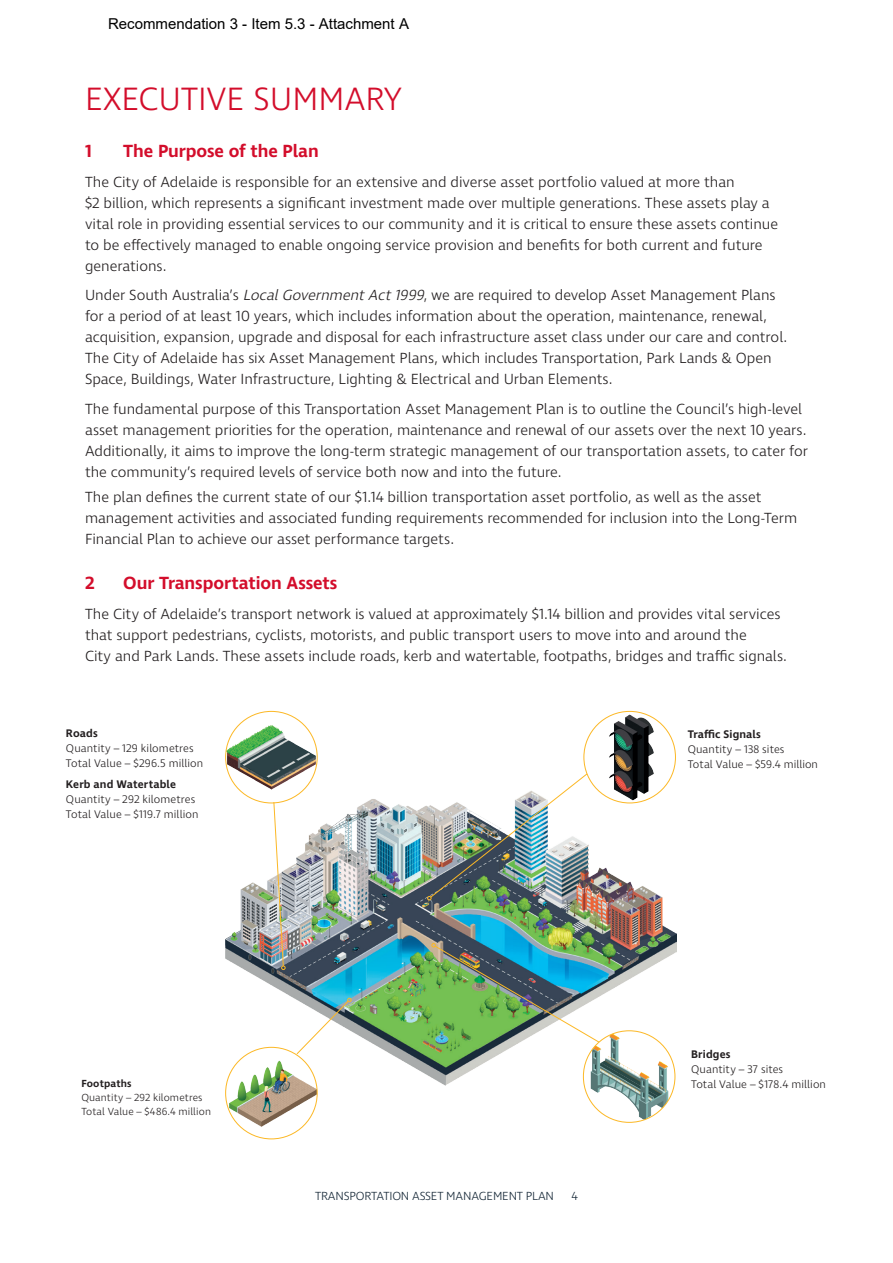
<style>
.page{position:relative;width:893px;height:1263px;background:#fff}
.page>*{position:absolute;margin:0;border:0;box-sizing:border-box;transform-origin:0 0}
.t1{font:300 33px "Ingra";color:#d30d2b}
.t2{font:600 18px "Ingra";letter-spacing:-.005em;color:#d30d2b}
.t3{font:300 15px/21px "Ingra";letter-spacing:-.005em;color:#231f20}
.t4{font:15px "Arial";color:#000}
.t5{font:300 12px "Ingra";letter-spacing:-.015em;color:#172938}
.t6{font:300 11.25px "Ingra";letter-spacing:.005em;color:#231f20}
.t7{font:600 11.25px "Ingra";letter-spacing:.01em;color:#231f20}
.t8{font:300 10.5px "Ingra";letter-spacing:.01em;color:#231f20}
.t9{font:600 10.5px "Ingra";letter-spacing:.015em;color:#231f20}
.s1{font-style:italic}
</style>
<div class="page">
<img style="left:225px;top:790px;width:452px;height:296px">
<img style="left:226px;top:711px;width:91px;height:92px;border-radius:46px">
<img style="left:228px;top:1058px;width:89px;height:70px">
<img style="left:583px;top:1031px;width:92px;height:91px;border-radius:46px">
<img style="left:584px;top:711px;width:91px;height:92px;border-radius:46px">
<svg style="left:273px;top:801px;width:13px;height:169px"></svg>
<img style="left:427px;top:773px;width:161px;height:127px">
<img style="left:431px;top:943px;width:169px;height:100px">
<svg style="left:296px;top:998px;width:56px;height:57px"></svg>
<p class="t4" style="left:108px;top:14px;width:302px">Recommendation 3 - Item 5.3 - Attachment A</p>
<p class="t1" style="left:85px;top:79px;width:318px">EXECUTIVE SUMMARY</p>
<p class="t2" style="left:85px;top:140px;width:8px">1</p>
<p class="t2" style="left:123px;top:140px;width:197px">The Purpose of the Plan</p>
<p class="t3" style="left:85px;top:172px;width:695px">The City of Adelaide is responsible for an extensive and diverse asset portfolio valued at more than<br>$2 billion, which represents a significant investment made over multiple generations. These assets play a vital role in providing essential services to our community and it is critical to ensure these assets continue to be effectively managed to enable ongoing service provision and benefits for both current and future generations.</p>
<p class="t3" style="left:85px;top:285px;width:704px">Under South Australia’s <span class="s1">LocalGovernmentAct1999</span>, we are required to develop Asset Management Plans for a period of at least 10 years, which includes information about the operation, maintenance, renewal, acquisition, expansion, upgrade and disposal for each infrastructure asset class under our care and control.<br>The City of Adelaide has six Asset Management Plans, which includes Transportation, Park Lands &amp; Open Space, Buildings, Water Infrastructure, Lighting &amp; Electrical and Urban Elements.</p>
<p class="t3" style="left:85px;top:399px;width:724px">The fundamental purpose of this Transportation Asset Management Plan is to outline the Council’s high-level asset management priorities for the operation, maintenance and renewal of our assets over the next 10 years.<br>Additionally, it aims to improve the long-term strategic management of our transportation assets, to cater for the community’s required levels of service both now and into the future.</p>
<p class="t3" style="left:85px;top:487px;width:714px">The plan defines the current state of our $1.14 billion transportation asset portfolio, as well as the asset management activities and associated funding requirements recommended for inclusion into the Long-Term<br>Financial Plan to achieve our asset performance targets.</p>
<p class="t2" style="left:85px;top:572px;width:11px">2</p>
<p class="t2" style="left:123px;top:572px;width:216px">Our Transportation Assets</p>
<p class="t3" style="left:85px;top:604px;width:704px">The City of Adelaide’s transport network is valued at approximately $1.14 billion and provides vital services that support pedestrians, cyclists, motorists, and public transport users to move into and around the<br>City and Park Lands. These assets include roads, kerb and watertable, footpaths, bridges and traffic signals.</p>
<p class="t7" style="left:66px;top:726px;width:33px">Roads</p>
<p class="t6" style="left:66px;top:741px;width:129px">Quantity – 129 kilometres</p>
<p class="t6" style="left:66px;top:756px;width:139px">Total Value – $296.5 million</p>
<p class="t7" style="left:66px;top:778px;width:112px">Kerb and Watertable</p>
<p class="t6" style="left:66px;top:793px;width:131px">Quantity – 292 kilometres</p>
<p class="t6" style="left:66px;top:808px;width:134px">Total Value – $119.7 million</p>
<p class="t9" style="left:81px;top:1076px;width:52px">Footpaths</p>
<p class="t8" style="left:81px;top:1091px;width:123px">Quantity – 292 kilometres</p>
<p class="t8" style="left:81px;top:1105px;width:131px">Total Value – $486.4 million</p>
<p class="t5" style="left:315px;top:1188px;width:240px">TRANSPORTATION ASSET MANAGEMENT PLAN</p>
<p class="t5" style="left:571px;top:1188px;width:8px">4</p>
<p class="t7" style="left:688px;top:727px;width:75px">Traffic Signals</p>
<p class="t6" style="left:688px;top:742px;width:98px">Quantity – 138 sites</p>
<p class="t6" style="left:688px;top:757px;width:132px">Total Value – $59.4 million</p>
<p class="t7" style="left:691px;top:1047px;width:41px">Bridges</p>
<p class="t6" style="left:691px;top:1062px;width:94px">Quantity – 37 sites</p>
<p class="t6" style="left:691px;top:1077px;width:136px">Total Value – $178.4 million</p>
</div>
